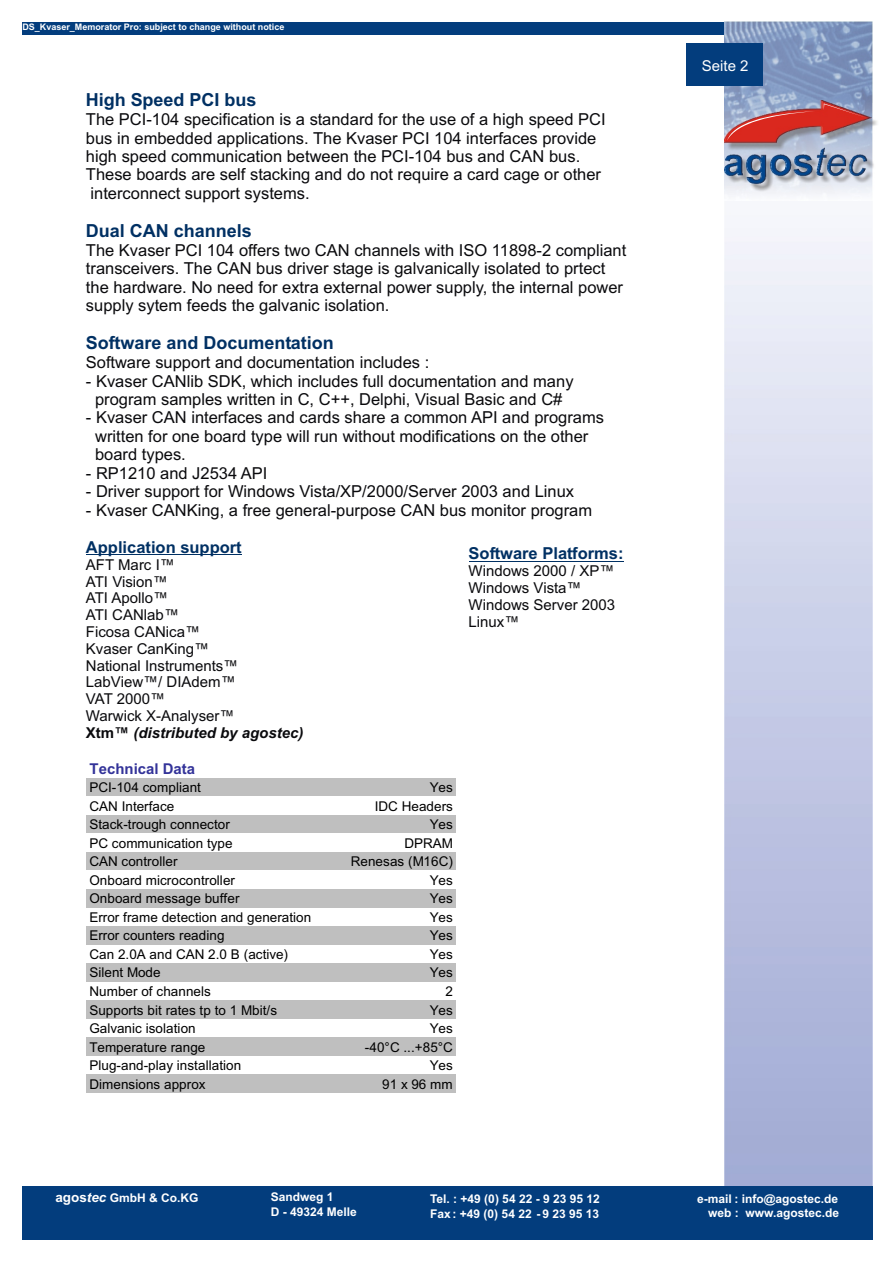
<style>
.page{position:relative;width:894px;height:1263px;background:#fff}
.page>*{position:absolute;margin:0;border:0;box-sizing:border-box;transform-origin:0 0}
.t1{font:700 18px "Arial";color:#003063}
.t2{font:16.5px/18.5px "Arial";color:#0a0a0d}
.t3{font:700 16.5px "Arial";color:#003063}
.t4{font:15px/16.8px "Arial";color:#0a0a0d}
.t5{font:700 15px "Arial";color:#339}
.t6{font:15px "Arial";color:#fff}
.t7{font:13.5px "Arial";letter-spacing:.005em;color:#000}
.t8{font:700 12px/14.7px "Arial";color:#fff}
.t9{font:700 9px "Arial";color:#fff}
.s1{font-weight:700}
.s2{font-weight:700;font-style:italic}
.s3{font-size:13.5px}
.s4{font-style:italic;font-size:13.5px}
</style>
<div class="page">
<div style="left:22px;top:22px;width:851px;height:12px;background:#033d7d"></div>
<img style="left:724px;top:228px;width:149px;height:958px">
<img style="left:724px;top:22px;width:149px;height:174px">
<img style="left:728px;top:104px;width:149px;height:87px">
<img style="left:724px;top:100px;width:148px;height:84px">
<svg style="left:727px;top:111px;width:88px;height:29px;background:#c45758"></svg>
<svg style="left:824px;top:103px;width:43px;height:15px"></svg>
<div style="left:687px;top:43px;width:76px;height:43px;background:#033d7d"></div>
<div style="left:22px;top:1186px;width:851px;height:54px;background:#033d7d"></div>
<hr style="left:86px;top:554px;width:156px;height:1px;background:#003063">
<hr style="left:469px;top:561px;width:155px;height:1px;background:#003063">
<div style="left:87px;top:778px;width:369px;height:19px;background:#bfbfbf"></div>
<div style="left:87px;top:796px;width:369px;height:19px;background:#fff"></div>
<div style="left:87px;top:815px;width:369px;height:19px;background:#bfbfbf"></div>
<div style="left:87px;top:852px;width:369px;height:19px;background:#bfbfbf"></div>
<div style="left:87px;top:889px;width:369px;height:19px;background:#bfbfbf"></div>
<div style="left:87px;top:926px;width:369px;height:19px;background:#bfbfbf"></div>
<div style="left:87px;top:963px;width:369px;height:19px;background:#bfbfbf"></div>
<div style="left:87px;top:1000px;width:369px;height:19px;background:#bfbfbf"></div>
<div style="left:87px;top:1037px;width:369px;height:19px;background:#bfbfbf"></div>
<div style="left:87px;top:1074px;width:369px;height:19px;background:#bfbfbf"></div>
<p class="t9" style="left:22px;top:23px;width:264px">DS_Kvaser_Memorator Pro: subject to change without notice</p>
<p class="t1" style="left:86px;top:93px;width:172px">High Speed PCI bus</p>
<p class="t2" style="left:86px;top:112px;width:521px">The PCI-104 specification is a standard for the use of a high speed PCI bus in embedded applications. The Kvaser PCI 104 interfaces provide high speed communication between the PCI-104 bus and CAN bus.<br>These boards are self stacking and do not require a card cage or other interconnect support systems.</p>
<p class="t1" style="left:86px;top:224px;width:168px">Dual CAN channels</p>
<p class="t2" style="left:86px;top:242px;width:542px">The Kvaser PCI 104 offers two CAN channels with ISO 11898-2 compliant transceivers. The CAN bus driver stage is galvanically isolated to prtect the hardware. No need for extra external power supply, the internal power supply sytem feeds the galvanic isolation.</p>
<p class="t1" style="left:86px;top:336px;width:250px">Software and Documentation</p>
<p class="t2" style="left:86px;top:355px;width:345px">Software support and documentation includes :</p>
<p class="t2" style="left:86px;top:373px;width:489px;text-align:center">- Kvaser CANlib SDK, which includes full documentation and many program samples written in C, C++, Delphi, Visual Basic and C#</p>
<p class="t2" style="left:95px;top:410px;width:510px;text-indent:-9px">- Kvaser CAN interfaces and cards share a common API and programs written for one board type will run without modifications on the other board types.</p>
<p class="t2" style="left:86px;top:465px;width:183px">- RP1210 and J2534 API</p>
<p class="t2" style="left:86px;top:484px;width:490px">- Driver support for Windows Vista/XP/2000/Server 2003 and Linux</p>
<p class="t2" style="left:86px;top:502px;width:508px">- Kvaser CANKing, a free general-purpose CAN bus monitor program</p>
<p class="t3" style="left:86px;top:541px;width:157px">Application support</p>
<p class="t4" style="left:86px;top:558px;width:219px">AFT Marc I™<br>ATI Vision™<br>ATI Apollo™<br>ATI CANlab™<br>Ficosa CANica™<br>Kvaser CanKing™<br>National Instruments™<br>LabView™/ DIAdem™<br>VAT 2000™<br>Warwick X-Analyser™<br><span class="s1">Xtm™</span> <span class="s2">(distributed by agostec)</span></p>
<p class="t3" style="left:469px;top:547px;width:156px">Software Platforms:</p>
<p class="t4" style="left:469px;top:564px;width:148px">Windows 2000 / XP™<br>Windows Vista™<br>Windows Server 2003<br>Linux™</p>
<p class="t5" style="left:90px;top:763px;width:107px">Technical Data</p>
<p class="t7" style="left:89px;top:782px;width:113px">PCI-104 compliant</p>
<p class="t7" style="left:430px;top:782px;width:25px">Yes</p>
<p class="t7" style="left:89px;top:801px;width:87px">CAN Interface</p>
<p class="t7" style="left:375px;top:801px;width:80px">IDC Headers</p>
<p class="t7" style="left:89px;top:819px;width:142px">Stack-trough connector</p>
<p class="t7" style="left:430px;top:819px;width:25px">Yes</p>
<p class="t7" style="left:89px;top:838px;width:145px">PC communication type</p>
<p class="t7" style="left:405px;top:838px;width:50px">DPRAM</p>
<p class="t7" style="left:89px;top:856px;width:90px">CAN controller</p>
<p class="t7" style="left:351px;top:856px;width:104px">Renesas (M16C)</p>
<p class="t7" style="left:89px;top:875px;width:147px">Onboard microcontroller</p>
<p class="t7" style="left:430px;top:875px;width:25px">Yes</p>
<p class="t7" style="left:89px;top:894px;width:152px">Onboard message buffer</p>
<p class="t7" style="left:430px;top:894px;width:25px">Yes</p>
<p class="t7" style="left:89px;top:912px;width:223px">Error frame detection and generation</p>
<p class="t7" style="left:430px;top:912px;width:25px">Yes</p>
<p class="t7" style="left:89px;top:931px;width:137px">Error counters reading</p>
<p class="t7" style="left:430px;top:931px;width:25px">Yes</p>
<p class="t7" style="left:89px;top:949px;width:200px">Can 2.0A and CAN 2.0 B (active)</p>
<p class="t7" style="left:430px;top:949px;width:25px">Yes</p>
<p class="t7" style="left:89px;top:968px;width:73px">Silent Mode</p>
<p class="t7" style="left:430px;top:968px;width:25px">Yes</p>
<p class="t7" style="left:89px;top:986px;width:123px">Number of channels</p>
<p class="t7" style="left:445px;top:986px;width:9px">2</p>
<p class="t7" style="left:89px;top:1005px;width:189px">Supports bit rates tp to 1 Mbit/s</p>
<p class="t7" style="left:430px;top:1005px;width:25px">Yes</p>
<p class="t7" style="left:89px;top:1023px;width:108px">Galvanic isolation</p>
<p class="t7" style="left:430px;top:1023px;width:25px">Yes</p>
<p class="t7" style="left:89px;top:1042px;width:118px">Temperature range</p>
<p class="t7" style="left:365px;top:1042px;width:89px">-40°C ...+85°C</p>
<p class="t7" style="left:89px;top:1060px;width:153px">Plug-and-play installation</p>
<p class="t7" style="left:430px;top:1060px;width:25px">Yes</p>
<p class="t7" style="left:89px;top:1079px;width:118px">Dimensions approx</p>
<p class="t7" style="left:382px;top:1079px;width:72px">91 x 96 mm</p>
<p class="t6" style="left:702px;top:60px;width:48px">Seite 2</p>
<p class="t8" style="left:271px;top:1190px;width:88px">Sandweg 1<br>D - 49324 Melle</p>
<p class="t8" style="left:430px;top:1193px;width:171px">Tel. : +49 (0) 54 22 - 9 23 95 12<br>Fax : +49 (0) 54 22 - 9 23 95 13</p>
<p class="t8" style="left:55px;top:1192px;width:145px"><span class="s3">agos</span><span class="s4">tec</span> GmbH &amp; Co.KG</p>
<p class="t8" style="left:697px;top:1192px;width:143px;text-align:right">e-mail : info@agostec.de web : www.agostec.de</p>
</div>
